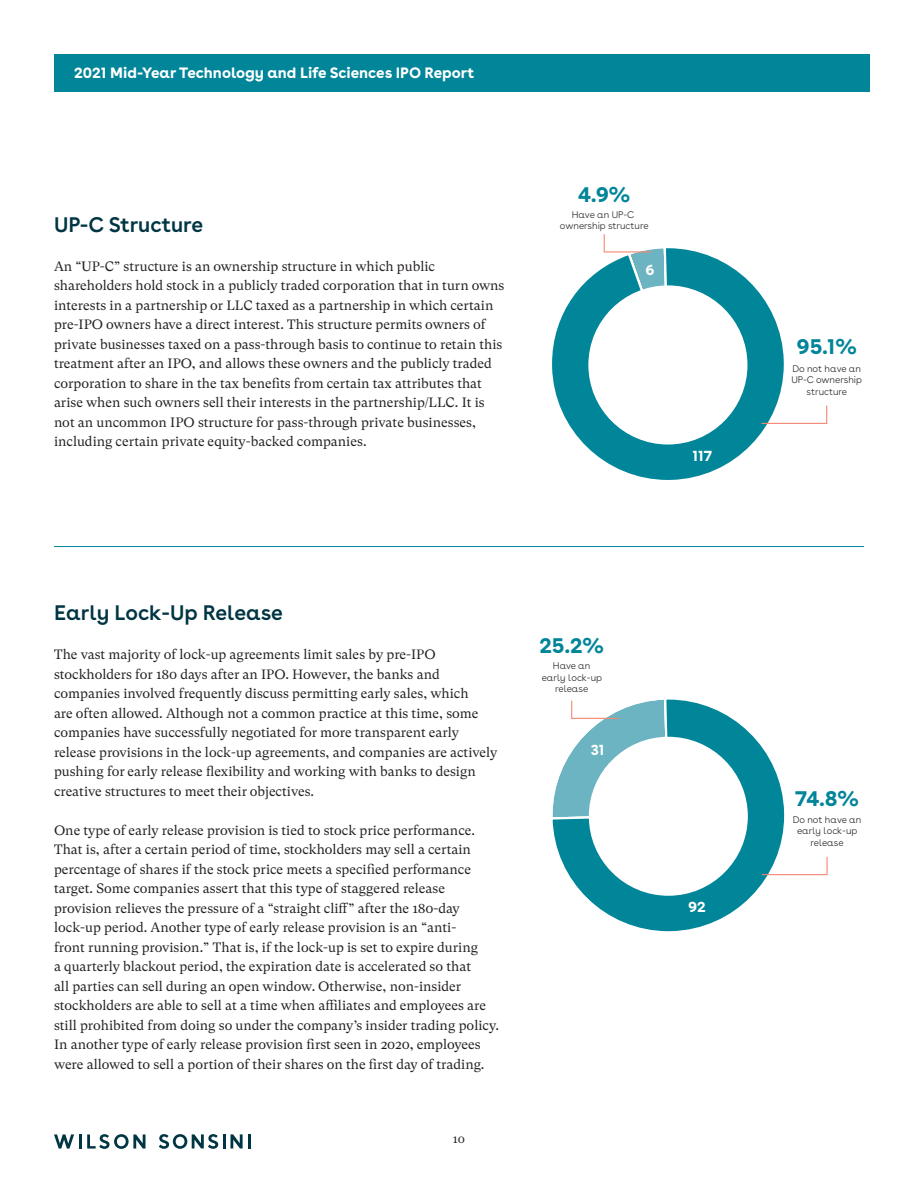
<style>
.page{position:relative;width:918px;height:1188px;background:#fff}
.page>*{position:absolute;margin:0;border:0;box-sizing:border-box;transform-origin:0 0}
.t1{font:700 21.45px "Buenos Aires";color:#008599}
.t2{font:600 21px "Buenos Aires";color:#003543}
.t3{font:700 15px "Buenos Aires";color:#fff}
.t4{font:700 14.7px "Buenos Aires";color:#fff}
.t5{font:13.5px/19.5px "GT Super Text";color:#231f20}
.t6{font:12px "GT Super Text";color:#231f20}
.t7{font:300 9.6px/11.4px "Buenos Aires";color:#231f20;text-align:center}
</style>
<div class="page">
<div style="left:54px;top:54px;width:815px;height:37px;background:#008599"></div>
<svg style="left:54px;top:1134px;width:20px;height:15px"></svg>
<hr style="left:79px;top:1134px;width:3px;height:15px;background:#003543">
<svg style="left:87px;top:1134px;width:59px;height:15px"></svg>
<svg style="left:159px;top:1134px;width:91px;height:15px"></svg>
<hr style="left:54px;top:546px;width:810px;height:1px;background:#008599">
<svg style="left:552px;top:246px;width:232px;height:234px;fill:#008599"></svg>
<div style="left:588px;top:285px;width:159px;height:160px;background:#fff;border-radius:50%"></div>
<svg style="left:604px;top:234px;width:65px;height:84px"></svg>
<svg style="left:761px;top:406px;width:66px;height:18px"></svg>
<svg style="left:552px;top:699px;width:234px;height:233px;fill:#008599"></svg>
<div style="left:589px;top:737px;width:159px;height:159px;background:#fff;border-radius:50%"></div>
<svg style="left:552px;top:699px;width:117px;height:121px"></svg>
<svg style="left:762px;top:857px;width:66px;height:18px"></svg>
<p class="t3" style="left:74px;top:60px;width:402px">2021 Mid-Year Technology and Life Sciences IPO Report</p>
<h1 class="t2" style="left:54px;top:207px;width:151px">UP-C Structure</h1>
<p class="t5" style="left:54px;top:257px;width:452px">An “UP-C” structure is an ownership structure in which public shareholders hold stock in a publicly traded corporation that in turn owns interests in a partnership or LLC taxed as a partnership in which certain pre-IPO owners have a direct interest. This structure permits owners of private businesses taxed on a pass-through basis to continue to retain this treatment after an IPO, and allows these owners and the publicly traded corporation to share in the tax benefits from certain tax attributes that arise when such owners sell their interests in the partnership/LLC. It is not an uncommon IPO structure for pass-through private businesses, including certain private equity-backed companies.</p>
<p class="t1" style="left:578px;top:176px;width:54px">4.9%</p>
<p class="t7" style="left:560px;top:208px;width:90px">Have an UP-C ownership structure</p>
<p class="t4" style="left:645px;top:257px;width:11px">6</p>
<p class="t4" style="left:692px;top:443px;width:21px">117</p>
<h1 class="t2" style="left:54px;top:595px;width:230px">Early Lock-Up Release</h1>
<p class="t5" style="left:54px;top:645px;width:445px">The vast majority of lock-up agreements limit sales by pre-IPO stockholders for 180 days after an IPO. However, the banks and companies involved frequently discuss permitting early sales, which<br>are often allowed. Although not a common practice at this time, some companies have successfully negotiated for more transparent early release provisions in the lock-up agreements, and companies are actively pushing for early release flexibility and working with banks to design creative structures to meet their objectives.</p>
<p class="t5" style="left:54px;top:820px;width:447px">One type of early release provision is tied to stock price performance.<br>That is, after a certain period of time, stockholders may sell a certain percentage of shares if the stock price meets a specified performance target. Some companies assert that this type of staggered release provision relieves the pressure of a “straight cliff” after the 180-day lock-up period. Another type of early release provision is an “anti-<br>front running provision.” That is, if the lock-up is set to expire during<br>a quarterly blackout period, the expiration date is accelerated so that<br>all parties can sell during an open window. Otherwise, non-insider stockholders are able to sell at a time when affiliates and employees are still prohibited from doing so under the company’s insider trading policy.<br>In another type of early release provision first seen in 2020, employees were allowed to sell a portion of their shares on the first day of trading.</p>
<p class="t6" style="left:453px;top:1132px;width:14px">10</p>
<p class="t1" style="left:540px;top:627px;width:66px">25.2%</p>
<p class="t7" style="left:542px;top:660px;width:62px">Have an early lock-up release</p>
<p class="t4" style="left:591px;top:737px;width:15px">31</p>
<p class="t4" style="left:688px;top:894px;width:19px">92</p>
<p class="t1" style="left:797px;top:329px;width:62px">95.1%</p>
<p class="t7" style="left:791px;top:362px;width:72px">Do not have an<br>UP-C ownership structure</p>
<p class="t1" style="left:795px;top:780px;width:65px">74.8%</p>
<p class="t7" style="left:793px;top:813px;width:70px">Do not have an early lock-up release</p>
</div>
